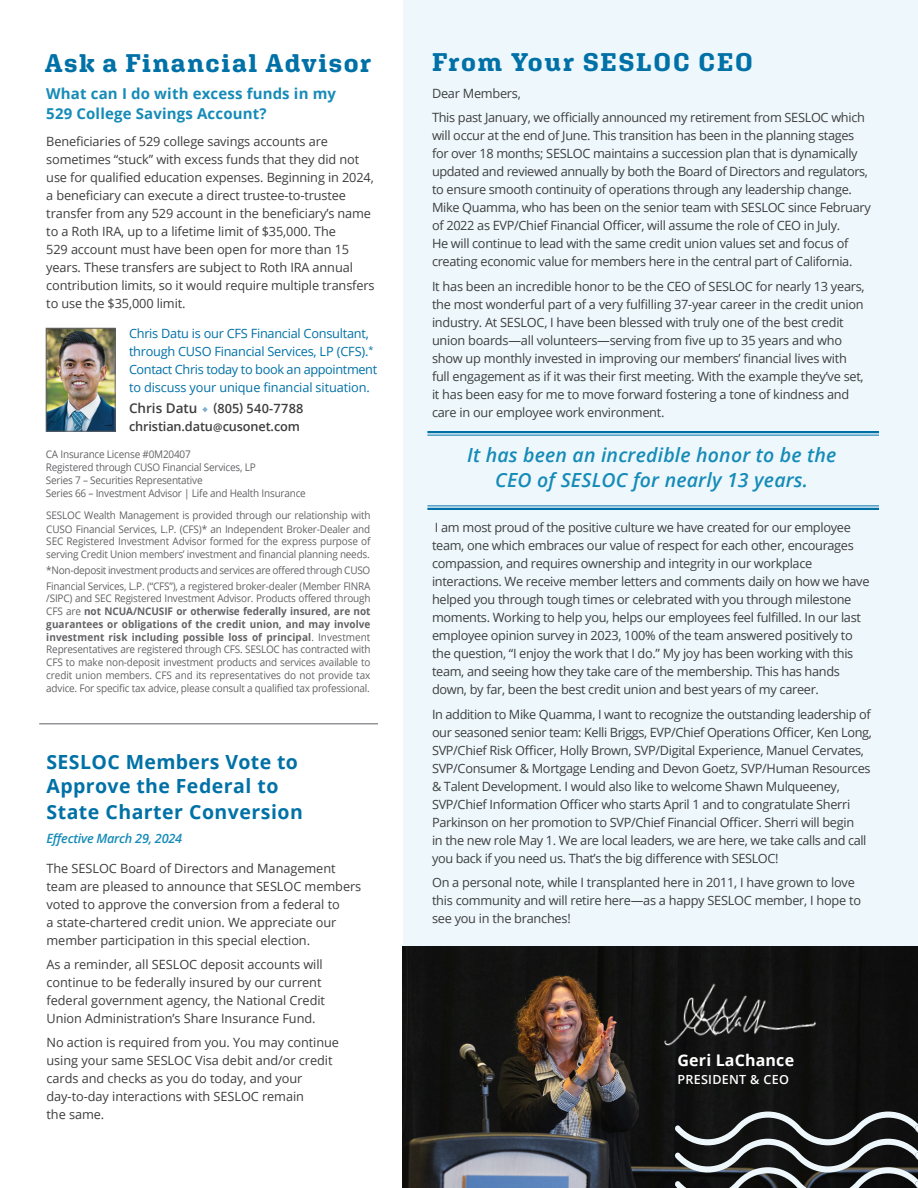
<style>
.page{position:relative;width:918px;height:1188px;background:#fff}
.page>*{position:absolute;margin:0;border:0;box-sizing:border-box;transform-origin:0 0}
.body_copy{font:700 25.5px "Aglet Slab";letter-spacing:.06em;color:#0071a7}
.body_copy-2{font:italic 600 19.5px "Open Sans";letter-spacing:.01em;color:#168bb8}
.body_copy-3{font:700 19.5px/24px "Open Sans";letter-spacing:.025em;color:#0071a7}
.body_copy-4{font:700 16.05px "Open Sans";letter-spacing:.01em;color:#fff}
.body_copy-5{font:700 15px "Open Sans";letter-spacing:.01em;color:#168bb8}
.body_copy_-_ceo_letter{font:12.75px/18px "Open Sans";letter-spacing:-.025em;color:#3e3e3f}
.body_copy-6{font:12.75px/18px "Open Sans";letter-spacing:-.005em;color:#3e3e3f}
.body_copy-7{font:12.75px/18px "Open Sans";letter-spacing:-.02em;color:#0071a7}
.body_copy-8{font:600 12.75px "Open Sans";letter-spacing:-.01em;color:#3e3e3f}
.body_copy-9{font:600 12.75px "Open Sans";letter-spacing:.02em;color:#3e3e3f}
.body_copy-10{font:italic 600 12.75px "Open Sans";letter-spacing:-.02em;color:#168bb8}
.body_copy-11{font:600 12.6px "Open Sans";letter-spacing:.02em;color:#fff}
.body_copy-12{font:10.5px/12.8px "Open Sans";letter-spacing:-.02em;color:#636366;text-align:justify;scale:.95 1}
.s1{font-size:13.5px}
.s2{color:#7cafd1}
.s3{font-size:10.5px}
.s4{font-weight:700}
</style>
<div class="page">
<div style="left:403px;top:0;width:515px;height:1188px;background:#eef8fc"></div>
<img style="left:403px;top:946px;width:515px;height:242px">
<hr style="left:39px;top:723px;width:339px;height:1px;background:#939598">
<img style="left:48px;top:330px;width:65px;height:100px">
<div style="left:46px;top:328px;width:69px;height:104px;border:1px solid #636366"></div>
<hr style="left:427px;top:431px;width:452px;height:2px;background:#0071a7">
<hr style="left:427px;top:435px;width:452px;height:1px;background:#0071a7">
<hr style="left:427px;top:508px;width:452px;height:2px;background:#0071a7">
<hr style="left:427px;top:505px;width:452px;height:1px;background:#0071a7">
<img style="left:662px;top:976px;width:160px;height:85px">
<svg style="left:675px;top:1111px;width:243px;height:77px"></svg>
<p class="body_copy" style="left:45px;top:47px;width:328px">Ask a Financial Advisor</p>
<p class="body_copy-5" style="left:46px;top:83px;width:291px">What can I do with excess funds in my</p>
<p class="body_copy-5" style="left:46px;top:103px;width:222px">529 College Savings Account?</p>
<p class="body_copy-6" style="left:46px;top:132px;width:330px">Beneficiaries of 529 college savings accounts are sometimes “stuck” with excess funds that they did not use for qualified education expenses. Beginning in 2024, a beneficiary can execute a direct trustee-to-trustee transfer from any 529 account in the beneficiary’s name to a Roth IRA, up to a lifetime limit of $35,000. The<br>529 account must have been open for more than 15 years. These transfers are subject to Roth IRA annual contribution limits, so it would require multiple transfers to use the $35,000 limit.</p>
<p class="body_copy-7" style="left:129px;top:324px;width:250px">Chris Datu is our CFS Financial Consultant, through CUSO Financial Services, LP (CFS).<sup>* </sup>Contact Chris today to book an appointment to discuss your unique financial situation.</p>
<p class="body_copy-9" style="left:129px;top:400px;width:176px"><span class="s1">Chris Datu</span> <span class="s2">▼</span> (805) 540-7788</p>
<p class="body_copy-8" style="left:129px;top:418px;width:173px">christian.datu<span class="s3">@</span>cusonet.com</p>
<p class="body_copy-12" style="left:46px;top:448px;width:154px">CA Insurance License #0M20407</p>
<p class="body_copy-12" style="left:46px;top:461px;width:222px">Registered through CUSO Financial Services, LP</p>
<p class="body_copy-12" style="left:46px;top:473px;width:167px">Series 7 – Securities Representative</p>
<p class="body_copy-12" style="left:46px;top:486px;width:275px">Series 66 – Investment Advisor | Life and Health Insurance</p>
<p class="body_copy-12" style="left:46px;top:509px;width:343px">SESLOC Wealth Management is provided through our relationship with CUSO Financial Services, L.P. (CFS)* an Independent Broker-Dealer and SEC Registered Investment Advisor formed for the express purpose of serving Credit Union members’ investment and financial planning needs.</p>
<p class="body_copy-12" style="left:46px;top:562px;width:343px;line-height:15.8px">*Non-deposit investment products and services are offered through CUSO<br>Financial Services, L.P. (“CFS”), a registered broker-dealer (Member FINRA</p>
<p class="body_copy-12" style="left:46px;top:592px;width:343px">/SIPC) and SEC Registered Investment Advisor. Products offered through CFS are <span class="s4">not NCUA/NCUSIF or otherwise federally insured, are not guarantees or obligations of the credit union, and may involve investment risk including possible loss of principal</span>. Investment Representatives are registered through CFS. SESLOC has contracted with CFS to make non-deposit investment products and services available to credit union members. CFS and its representatives do not provide tax advice. For specific tax advice, please consult a qualified tax professional.</p>
<p class="body_copy-3" style="left:46px;top:750px;width:253px">SESLOC Members Vote to<br>Approve the Federal to</p>
<p class="body_copy-3" style="left:46px;top:799px;width:258px">State Charter Conversion</p>
<p class="body_copy-10" style="left:46px;top:830px;width:137px">Effective March 29, 2024</p>
<p class="body_copy-6" style="left:46px;top:859px;width:316px">The SESLOC Board of Directors and Management team are pleased to announce that SESLOC members voted to approve the conversion from a federal to<br>a state-chartered credit union. We appreciate our member participation in this special election.</p>
<p class="body_copy-6" style="left:46px;top:955px;width:280px">As a reminder, all SESLOC deposit accounts will continue to be federally insured by our current federal government agency, the National Credit Union Administration’s Share Insurance Fund.</p>
<p class="body_copy-6" style="left:46px;top:1033px;width:294px">No action is required from you. You may continue using your same SESLOC Visa debit and/or credit cards and checks as you do today, and your day-to-day interactions with SESLOC remain<br>the same.</p>
<p class="body_copy" style="left:432px;top:46px;width:322px">From Your SESLOC CEO</p>
<p class="body_copy_-_ceo_letter" style="left:432px;top:84px;width:90px">Dear Members,</p>
<p class="body_copy_-_ceo_letter" style="left:432px;top:108px;width:440px">This past January, we officially announced my retirement from SESLOC which will occur at the end of June. This transition has been in the planning stages for over 18 months; SESLOC maintains a succession plan that is dynamically updated and reviewed annually by both the Board of Directors and regulators, to ensure smooth continuity of operations through any leadership change.<br>Mike Quamma, who has been on the senior team with SESLOC since February of 2022 as EVP/Chief Financial Officer, will assume the role of CEO in July.<br>He will continue to lead with the same credit union values set and focus of creating economic value for members here in the central part of California.</p>
<p class="body_copy_-_ceo_letter" style="left:432px;top:277px;width:434px">It has been an incredible honor to be the CEO of SESLOC for nearly 13 years, the most wonderful part of a very fulfilling 37-year career in the credit union industry. At SESLOC, I have been blessed with truly one of the best credit union boards—all volunteers—serving from five up to 35 years and who show up monthly invested in improving our members’ financial lives with full engagement as if it was their first meeting. With the example they’ve set, it has been easy for me to move forward fostering a tone of kindness and care in our employee work environment.</p>
<p class="body_copy-2" style="left:467px;top:441px;width:371px">It has been an incredible honor to be the</p>
<p class="body_copy-2" style="left:495px;top:467px;width:314px">CEO of SESLOC for nearly 13 years.</p>
<p class="body_copy_-_ceo_letter" style="left:432px;top:518px;width:439px">I am most proud of the positive culture we have created for our employee team, one which embraces our value of respect for each other, encourages compassion, and requires ownership and integrity in our workplace interactions. We receive member letters and comments daily on how we have helped you through tough times or celebrated with you through milestone moments. Working to help you, helps our employees feel fulfilled. In our last employee opinion survey in 2023, 100% of the team answered positively to the question, “I enjoy the work that I do.” My joy has been working with this team, and seeing how they take care of the membership. This has hands down, by far, been the best credit union and best years of my career.</p>
<p class="body_copy_-_ceo_letter" style="left:432px;top:705px;width:441px">In addition to Mike Quamma, I want to recognize the outstanding leadership of our seasoned senior team: Kelli Briggs, EVP/Chief Operations Officer, Ken Long, SVP/Chief Risk Officer, Holly Brown, SVP/Digital Experience, Manuel Cervates, SVP/Consumer &amp; Mortgage Lending and Devon Goetz, SVP/Human Resources &amp; Talent Development. I would also like to welcome Shawn Mulqueeney, SVP/Chief Information Officer who starts April 1 and to congratulate Sherri Parkinson on her promotion to SVP/Chief Financial Officer. Sherri will begin<br>in the new role May 1. We are local leaders, we are here, we take calls and call you back if you need us. That’s the big difference with SESLOC!</p>
<p class="body_copy_-_ceo_letter" style="left:432px;top:873px;width:431px">On a personal note, while I transplanted here in 2011, I have grown to love this community and will retire here—as a happy SESLOC member, I hope to see you in the branches!</p>
<p class="body_copy-4" style="left:678px;top:1049px;width:118px">Geri LaChance</p>
<p class="body_copy-11" style="left:678px;top:1070px;width:113px">PRESIDENT &amp; CEO</p>
</div>
